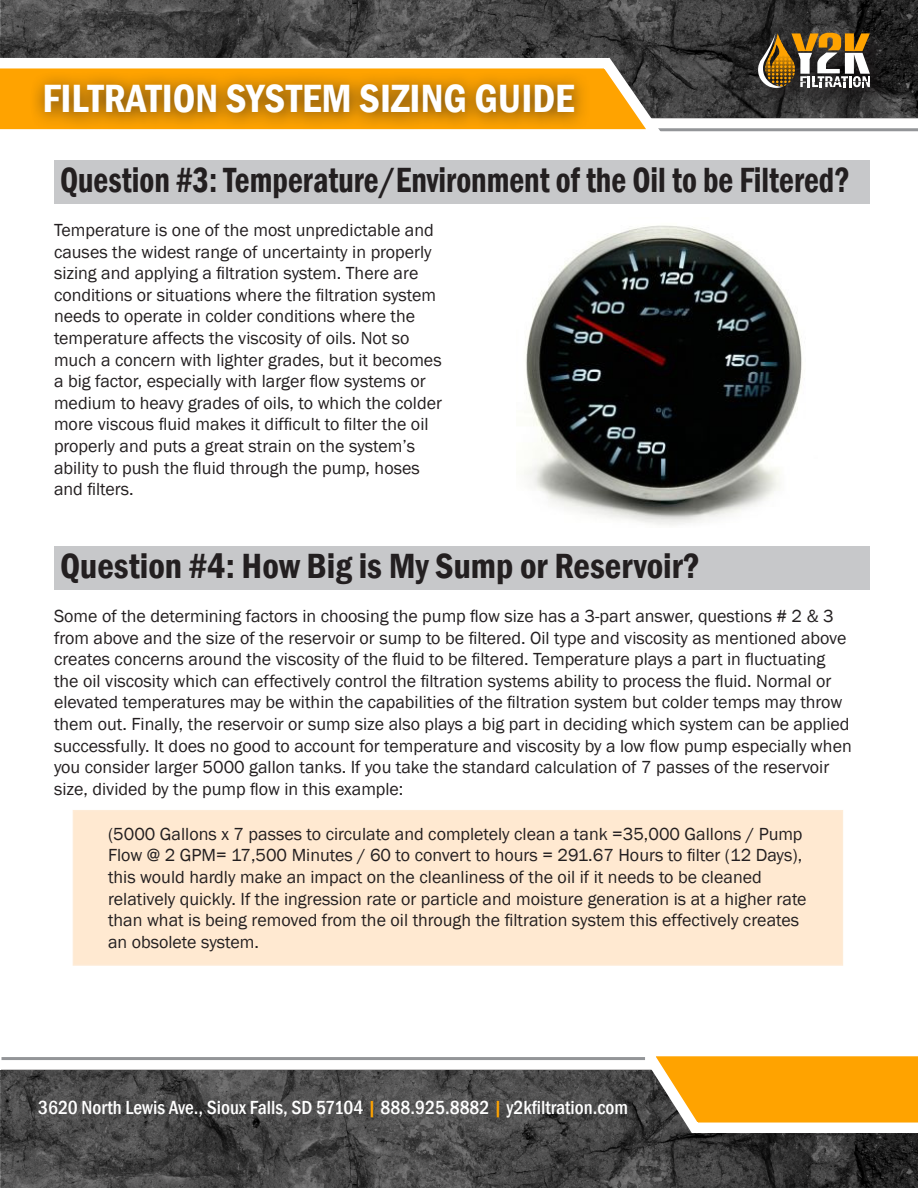
<style>
.page{position:relative;width:918px;height:1188px;background:#fff}
.page>*{position:absolute;margin:0;border:0;box-sizing:border-box;transform-origin:0 0}
.t1{font:600 condensed 40.5px "Franklin Gothic";color:#fff}
.t2{font:600 condensed 36px "Franklin Gothic";color:#231f20;scale:.9 1}
.t3{font:600 condensed 36px "Franklin Gothic";color:#231f20}
.t4{font:500 condensed 19.5px "Franklin Gothic";color:#fff}
.t5{font:18px/21.6px "Franklin Gothic";color:#231f20}
.s1{color:#ffa300}
</style>
<div class="page">
<div style="left:73px;top:810px;width:770px;height:156px;background:#ffe9d1;border:2px solid #feebd6"></div>
<div style="left:54px;top:160px;width:815px;height:44px;background:#c7c8ca"></div>
<div style="left:54px;top:546px;width:815px;height:44px;background:#c7c8ca"></div>
<img style="left:524px;top:225px;width:278px;height:300px">
<svg style="left:902px;top:118px;width:16px;height:14px"></svg>
<svg style="left:2px;top:0;width:916px;height:118px;background:#403f3f"></svg>
<div style="left:759px;top:33px;width:127px;height:71px;background:#231f20;opacity:.75"></div>
<svg style="left:758px;top:33px;width:112px;height:55px"></svg>
<hr style="left:591px;top:128px;width:327px;height:3px;background:#939598">
<svg style="left:0;top:51px;width:676px;height:81px"></svg>
<div style="left:30px;top:71px;width:561px;height:60px;background:#231f20;opacity:.75"></div>
<svg style="left:2px;top:1070px;width:916px;height:118px;background:#464646"></svg>
<svg style="left:627px;top:1056px;width:291px;height:84px;background:#d69a2f"></svg>
<hr style="left:2px;top:1057px;width:643px;height:3px;background:#939598">
<p class="t1" style="left:43px;top:71px;width:533px">FILTRATION SYSTEM SIZING GUIDE</p>
<p class="t2" style="left:60px;top:156px;width:879px">Question #3: Temperature/Environment of the Oil to be Filtered?</p>
<p class="t5" style="left:54px;top:220px;width:390px">Temperature is one of the most unpredictable and causes the widest range of uncertainty in properly sizing and applying a filtration system. There are conditions or situations where the filtration system needs to operate in colder conditions where the temperature affects the viscosity of oils. Not so much a concern with lighter grades, but it becomes a big factor, especially with larger flow systems or medium to heavy grades of oils, to which the colder more viscous fluid makes it difficult to filter the oil properly and puts a great strain on the system’s ability to push the fluid through the pump, hoses and filters.</p>
<p class="t3" style="left:60px;top:542px;width:642px">Question #4: How Big is My Sump or Reservoir?</p>
<p class="t5" style="left:54px;top:606px;width:799px">Some of the determining factors in choosing the pump flow size has a 3-part answer, questions # 2 &amp; 3 from above and the size of the reservoir or sump to be filtered. Oil type and viscosity as mentioned above creates concerns around the viscosity of the fluid to be filtered. Temperature plays a part in fluctuating the oil viscosity which can effectively control the filtration systems ability to process the fluid. Normal or elevated temperatures may be within the capabilities of the filtration system but colder temps may throw them out. Finally, the reservoir or sump size also plays a big part in deciding which system can be applied successfully. It does no good to account for temperature and viscosity by a low flow pump especially when you consider larger 5000 gallon tanks. If you take the standard calculation of 7 passes of the reservoir size, divided by the pump flow in this example:</p>
<p class="t5" style="left:108px;top:823px;width:700px">(5000 Gallons x 7 passes to circulate and completely clean a tank =35,000 Gallons / Pump Flow @ 2 GPM= 17,500 Minutes / 60 to convert to hours = 291.67 Hours to filter (12 Days), this would hardly make an impact on the cleanliness of the oil if it needs to be cleaned relatively quickly. If the ingression rate or particle and moisture generation is at a higher rate than what is being removed from the oil through the filtration system this effectively creates an obsolete system.</p>
<p class="t4" style="left:38px;top:1095px;width:591px">3620 North Lewis Ave., Sioux Falls, SD 57104 <span class="s1">|</span> 888.925.8882 <span class="s1">|</span> y2kfiltration.com</p>
</div>
